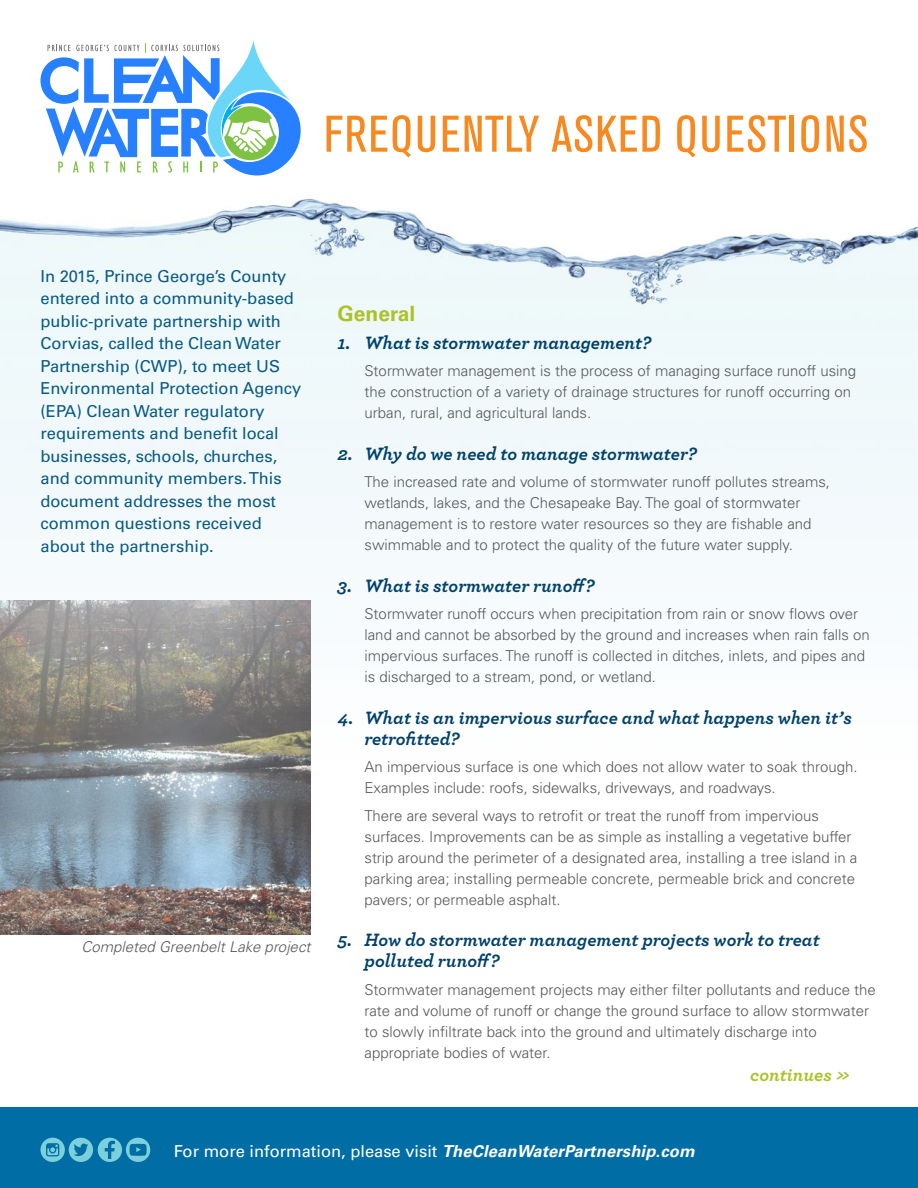
<style>
.page{position:relative;width:918px;height:1188px;background:#fff}
.page>*{position:absolute;margin:0;border:0;box-sizing:border-box;transform-origin:0 0}
.t1{font:condensed 51px "Akzidenz Grotesk BE";letter-spacing:.03em;color:#f6891f}
.head{font:700 21px "Univers LT Std";color:#adc128}
.FAQ-question{font:italic 700 18.75px/21px "Archer";color:#00416a}
.FAQ-question-2{font:italic 700 18.75px "Archer";color:#adc128}
.FAQ-answer{font:16.5px/22.5px "Univers LT Std";color:#085a83}
.FAQ-answer-2{font:16.5px "Univers LT Std";color:#fff}
.FAQ-answer-3{font:300 15px/21px "Univers LT Std";color:#57585a}
.FAQ-answer-4{font:italic 300 15px "Univers LT Std";color:#57585a}
.s1{font-weight:700;font-style:italic}
</style>
<div class="page">
<img style="left:0;top:198px;width:918px;height:562px">
<svg style="left:40px;top:41px;width:261px;height:135px"></svg>
<img style="left:0;top:600px;width:310px;height:334px">
<div style="left:0;top:1107px;width:918px;height:81px;background:#006ea5"></div>
<svg style="left:40px;top:1138px;width:110px;height:24px"></svg>
<p class="t1" style="left:324px;top:106px;width:546px">FREQUENTLY ASKED QUESTIONS</p>
<p class="FAQ-answer" style="left:40px;top:265px;width:262px">In 2015, Prince George’s County entered into a community-based public-private partnership with<br>Corvias, called the Clean Water<br>Partnership (CWP), to meet US<br>Environmental Protection Agency (EPA) Clean Water regulatory requirements and benefit local businesses, schools, churches, and community members. This document addresses the most common questions received about the partnership.</p>
<p class="FAQ-answer-4" style="left:82px;top:937px;width:230px">Completed Greenbelt Lake project</p>
<p class="head" style="left:338px;top:301px;width:79px">General</p>
<p class="FAQ-question" style="left:338px;top:330px;width:315px">1. What is stormwater management?</p>
<p class="FAQ-answer-3" style="left:364px;top:361px;width:493px">Stormwater management is the process of managing surface runoff using the construction of a variety of drainage structures for runoff occurring on urban, rural, and agricultural lands.</p>
<p class="FAQ-question" style="left:338px;top:441px;width:361px">2. Why do we need to manage stormwater?</p>
<p class="FAQ-answer-3" style="left:364px;top:472px;width:467px">The increased rate and volume of stormwater runoff pollutes streams, wetlands, lakes, and the Chesapeake Bay. The goal of stormwater management is to restore water resources so they are fishable and swimmable and to protect the quality of the future water supply.</p>
<p class="FAQ-question" style="left:338px;top:573px;width:259px">3. What is stormwater runoff?</p>
<p class="FAQ-answer-3" style="left:364px;top:604px;width:507px">Stormwater runoff occurs when precipitation from rain or snow flows over land and cannot be absorbed by the ground and increases when rain falls on impervious surfaces. The runoff is collected in ditches, inlets, and pipes and is discharged to a stream, pond, or wetland.</p>
<p class="FAQ-question" style="left:364px;top:705px;width:489px;text-indent:-27px">4. What is an impervious surface and what happens when it’s retrofitted?</p>
<p class="FAQ-answer-3" style="left:364px;top:757px;width:495px">An impervious surface is one which does not allow water to soak through.<br>Examples include: roofs, sidewalks, driveways, and roadways.</p>
<p class="FAQ-answer-3" style="left:364px;top:805px;width:494px">There are several ways to retrofit or treat the runoff from impervious surfaces. Improvements can be as simple as installing a vegetative buffer strip around the perimeter of a designated area, installing a tree island in a parking area; installing permeable concrete, permeable brick and concrete pavers; or permeable asphalt.</p>
<p class="FAQ-question" style="left:364px;top:928px;width:457px;text-indent:-27px">5. How do stormwater management projects work to treat polluted runoff?</p>
<p class="FAQ-answer-3" style="left:364px;top:979px;width:513px">Stormwater management projects may either filter pollutants and reduce the rate and volume of runoff or change the ground surface to allow stormwater to slowly infiltrate back into the ground and ultimately discharge into appropriate bodies of water.</p>
<p class="FAQ-question-2" style="left:750px;top:1060px;width:101px">continues &gt;&gt;</p>
<p class="FAQ-answer-2" style="left:174px;top:1141px;width:522px">For more information, please visit <span class="s1">TheCleanWaterPartnership.com</span></p>
</div>
